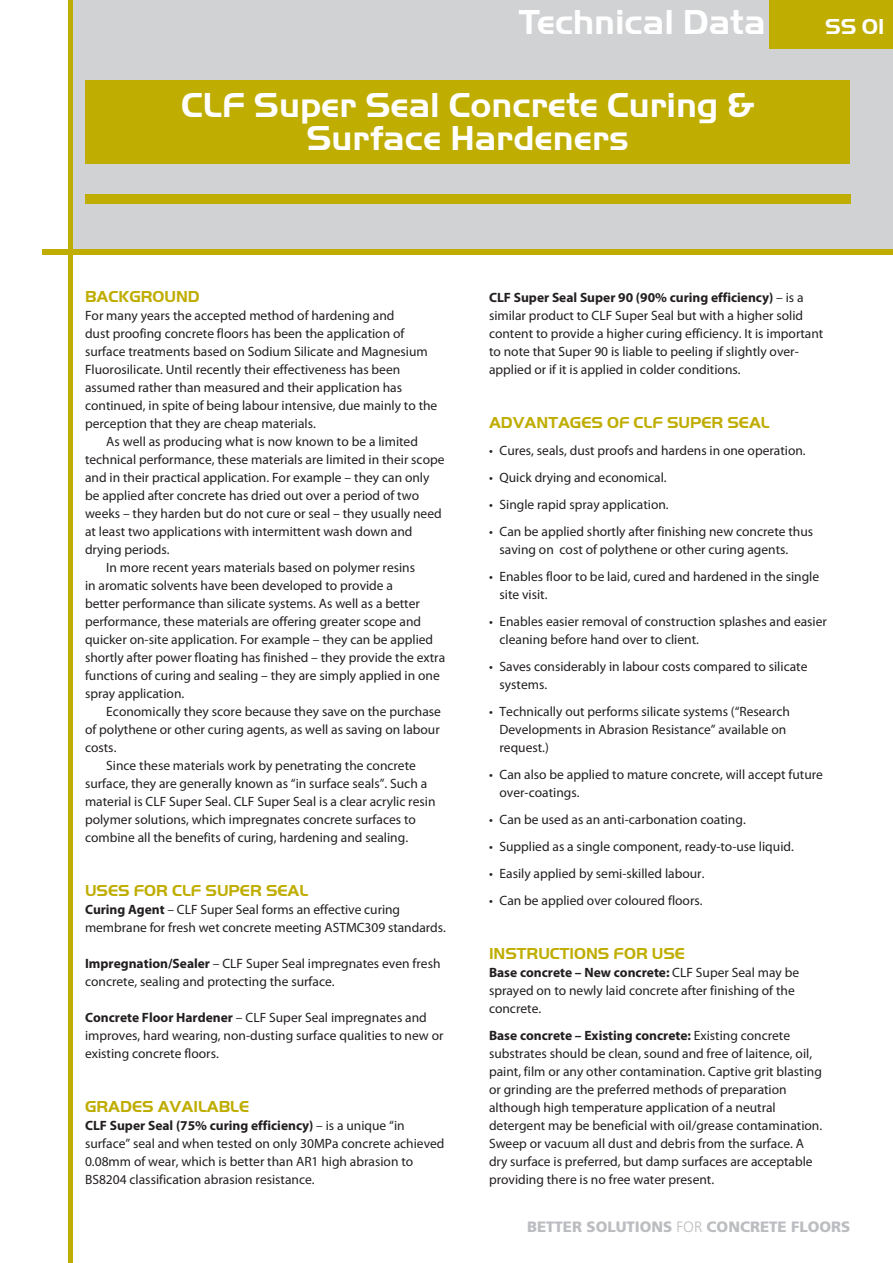
<style>
.page{position:relative;width:893px;height:1263px;background:#fff}
.page>*{position:absolute;margin:0;border:0;box-sizing:border-box;transform-origin:0 0}
.t1{font:36px "Handel Got D Bol";color:#fff}
.t2{font:22.5px "Handel Got D Bol";color:#fff}
.t3{font:16.5px "Handel Got D Bol";color:#bfad02}
.t4{font:900 15px "Frutiger LT Std";color:#bcbdc0}
.t5{font:13.5px/18px "Myriad Pro";color:#231f20}
.s1{font-weight:700}
.s2{font-weight:300}
</style>
<div class="page">
<div style="left:71px;top:0;width:822px;height:249px;background:#d1d2d4"></div>
<div style="left:85px;top:194px;width:765px;height:10px;background:#bfad02"></div>
<div style="left:43px;top:249px;width:850px;height:6px;background:#bfad02"></div>
<hr style="left:68px;top:0;width:4px;height:1263px;background:#bfad02">
<div style="left:770px;top:0;width:123px;height:48px;background:#bfad02"></div>
<div style="left:85px;top:81px;width:765px;height:83px;background:#bfad02"></div>
<p class="t1" style="left:519px;top:2px;width:248px">Technical Data</p>
<p class="t2" style="left:825px;top:13px;width:61px">SS 01</p>
<p class="t1" style="left:181px;top:85px;width:575px">CLF Super Seal Concrete Curing &amp;</p>
<p class="t1" style="left:307px;top:118px;width:324px">Surface Hardeners</p>
<p class="t3" style="left:85px;top:287px;width:116px">BACKGROUND</p>
<p class="t5" style="left:85px;top:307px;width:354px">For many years the accepted method of hardening and<br>dust proofing concrete floors has been the application of surface treatments based on Sodium Silicate and Magnesium Fluorosilicate. Until recently their effectiveness has been assumed rather than measured and their application has continued, in spite of being labour intensive, due mainly to the perception that they are cheap materials.</p>
<p class="t5" style="left:85px;top:433px;width:361px;text-indent:21px">As well as producing what is now known to be a limited technical performance, these materials are limited in their scope and in their practical application. For example – they can only be applied after concrete has dried out over a period of two weeks – they harden but do not cure or seal – they usually need at least two applications with intermittent wash down and drying periods.</p>
<p class="t5" style="left:85px;top:559px;width:362px;text-indent:21px">In more recent years materials based on polymer resins<br>in aromatic solvents have been developed to provide a<br>better performance than silicate systems. As well as a better performance, these materials are offering greater scope and quicker on-site application. For example – they can be applied shortly after power floating has finished – they provide the extra functions of curing and sealing – they are simply applied in one spray application.</p>
<p class="t5" style="left:85px;top:703px;width:357px;text-align:justify;text-indent:21px">Economically they score because they save on the purchase of polythene or other curing agents, as well as saving on labour costs.</p>
<p class="t5" style="left:85px;top:757px;width:352px;text-indent:21px">Since these materials work by penetrating the concrete surface, they are generally known as “in surface seals”. Such a material is CLF Super Seal. CLF Super Seal is a clear acrylic resin polymer solutions, which impregnates concrete surfaces to combine all the benefits of curing, hardening and sealing.</p>
<p class="t3" style="left:85px;top:881px;width:225px">USES FOR CLF SUPER SEAL</p>
<p class="t5" style="left:85px;top:901px;width:362px"><span class="s1">Curing Agent</span> – CLF Super Seal forms an effective curing membrane for fresh wet concrete meeting ASTMC309 standards.</p>
<p class="t5" style="left:85px;top:955px;width:357px"><span class="s1">Impregnation/Sealer</span> – CLF Super Seal impregnates even fresh concrete, sealing and protecting the surface.</p>
<p class="t5" style="left:85px;top:1009px;width:360px"><span class="s1">Concrete Floor Hardener</span> – CLF Super Seal impregnates and improves, hard wearing, non-dusting surface qualities to new or existing concrete floors.</p>
<p class="t3" style="left:85px;top:1097px;width:166px">GRADES AVAILABLE</p>
<p class="t5" style="left:85px;top:1117px;width:361px"><span class="s1">CLF Super Seal (75% curing efficiency)</span> – is a unique “in surface” seal and when tested on only 30MPa concrete achieved 0.08mm of wear, which is better than AR1 high abrasion to BS8204 classification abrasion resistance.</p>
<p class="t5" style="left:489px;top:288px;width:336px"><span class="s1">CLF Super Seal Super 90 (90% curing efficiency)</span> – is a similar product to CLF Super Seal but with a higher solid content to provide a higher curing efficiency. It is important to note that Super 90 is liable to peeling if slightly over&shy;applied or if it is applied in colder conditions.</p>
<p class="t3" style="left:489px;top:413px;width:282px">ADVANTAGES OF CLF SUPER SEAL</p>
<p class="t5" style="left:489px;top:441px;width:318px">• Cures, seals, dust proofs and hardens in one operation.</p>
<p class="t5" style="left:489px;top:468px;width:179px">• Quick drying and economical.</p>
<p class="t5" style="left:489px;top:495px;width:181px">• Single rapid spray application.</p>
<p class="t5" style="left:499px;top:522px;width:315px;text-indent:-11px">• Can be applied shortly after finishing new concrete thus saving on cost of polythene or other curing agents.</p>
<p class="t5" style="left:499px;top:567px;width:321px;text-indent:-11px">• Enables floor to be laid, cured and hardened in the single site visit.</p>
<p class="t5" style="left:489px;top:612px;width:339px">• Enables easier removal of construction splashes and easier</p>
<p class="t5" style="left:499px;top:630px;width:201px">cleaning before hand over to client.</p>
<p class="t5" style="left:489px;top:657px;width:320px">• Saves considerably in labour costs compared to silicate</p>
<p class="t5" style="left:499px;top:675px;width:49px">systems.</p>
<p class="t5" style="left:489px;top:702px;width:303px">• Technically out performs silicate systems (“Research</p>
<p class="t5" style="left:499px;top:720px;width:288px">Developments in Abrasion Resistance” available on</p>
<p class="t5" style="left:499px;top:738px;width:51px">request.)</p>
<p class="t5" style="left:489px;top:765px;width:335px">• Can also be applied to mature concrete, will accept future</p>
<p class="t5" style="left:499px;top:783px;width:82px">over-coatings.</p>
<p class="t5" style="left:489px;top:810px;width:258px">• Can be used as an anti-carbonation coating.</p>
<p class="t5" style="left:489px;top:837px;width:306px">• Supplied as a single component, ready-to-use liquid.</p>
<p class="t5" style="left:489px;top:864px;width:217px">• Easily applied by semi-skilled labour.</p>
<p class="t5" style="left:489px;top:891px;width:215px">• Can be applied over coloured floors.</p>
<p class="t3" style="left:489px;top:944px;width:198px">INSTRUCTIONS FOR USE</p>
<p class="t5" style="left:489px;top:963px;width:312px"><span class="s1">Base concrete – New concrete:</span> CLF Super Seal may be sprayed on to newly laid concrete after finishing of the concrete.</p>
<p class="t5" style="left:489px;top:1026px;width:335px"><span class="s1">Base concrete – Existing concrete:</span> Existing concrete substrates should be clean, sound and free of laitence, oil, paint, film or any other contamination. Captive grit blasting or grinding are the preferred methods of preparation although high temperature application of a neutral detergent may be beneficial with oil/grease contamination.</p>
<p class="t5" style="left:489px;top:1134px;width:325px">Sweep or vacuum all dust and debris from the surface. A dry surface is preferred, but damp surfaces are acceptable providing there is no free water present.</p>
<p class="t4" style="left:527px;top:1217px;width:325px">BETTER SOLUTIONS <span class="s2">FOR</span> CONCRETE FLOORS</p>
</div>
